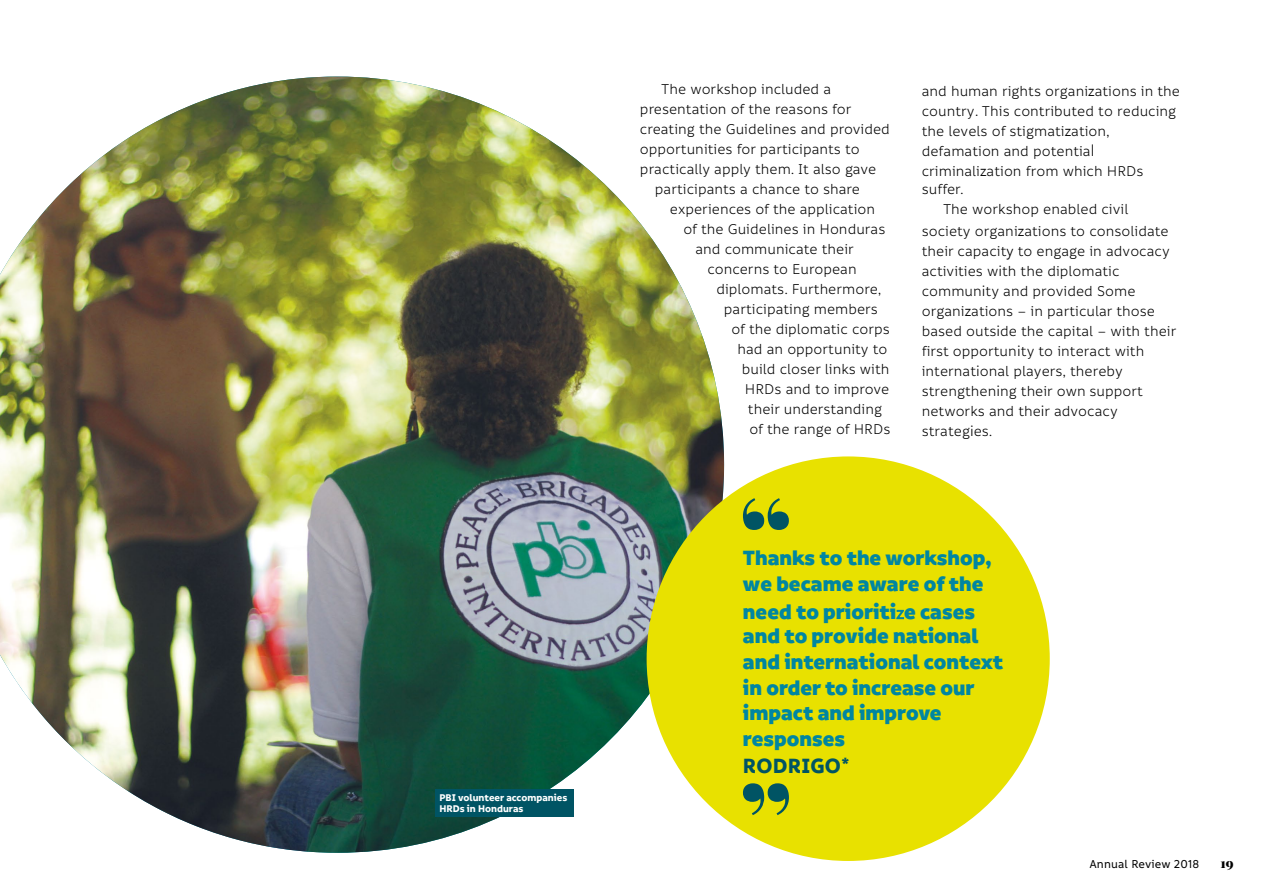
<style>
.page{position:relative;width:1263px;height:893px;background:#fff}
.page>*{position:absolute;margin:0;border:0;box-sizing:border-box;transform-origin:0 0}
.t1{font:900 22.2px/26px "Informative";color:#0086a1}
.t2{font:700 22.2px "Informative";letter-spacing:.01em;color:#005464}
.t3{font:15.3px/20px "Informative";color:#000}
.t4{font:900 13.5px "Playfair Display";color:#000}
.t5{font:500 12.3px "Informative";letter-spacing:.01em;color:#000}
.t6{font:700 10.5px/10.5px "Informative";color:#fff}
.s1{font-family:"Avenir";font-weight:300}
.s2{font-family:"Avenir";font-weight:300;font-size:18px}
</style>
<div class="page">
<img style="left:0;top:77px;width:724px;height:776px">
<div style="left:435px;top:789px;width:139px;height:27px;background:#005464"></div>
<div style="left:647px;top:456px;width:403px;height:405px;background:#e8e100;border-radius:50%"></div>
<svg style="left:743px;top:498px;width:46px;height:32px"></svg>
<svg style="left:743px;top:783px;width:46px;height:32px"></svg>
<p class="t6" style="left:439px;top:793px;width:129px">PBI volunteer accompanies<br>HRDs in Honduras</p>
<p class="t3" style="left:661px;top:79px;width:171px">The workshop included a</p>
<p class="t3" style="left:640px;top:99px;width:213px">presentation of the reasons for</p>
<p class="t3" style="left:640px;top:119px;width:251px">creating the Guidelines and provided</p>
<p class="t3" style="left:640px;top:139px;width:221px">opportunities for participants to</p>
<p class="t3" style="left:640px;top:159px;width:238px">practically apply them. It also gave</p>
<p class="t3" style="left:655px;top:179px;width:207px">participants a chance to share</p>
<p class="t3" style="left:670px;top:199px;width:207px">experiences of the application</p>
<p class="t3" style="left:683px;top:219px;width:203px">of the Guidelines in Honduras</p>
<p class="t3" style="left:695px;top:239px;width:160px">and communicate their</p>
<p class="t3" style="left:707px;top:259px;width:151px">concerns to European</p>
<p class="t3" style="left:716px;top:279px;width:167px">diplomats. Furthermore,</p>
<p class="t3" style="left:724px;top:299px;width:155px">participating members</p>
<p class="t3" style="left:731px;top:319px;width:160px">of the diplomatic corps</p>
<p class="t3" style="left:737px;top:339px;width:151px">had an opportunity to</p>
<p class="t3" style="left:742px;top:359px;width:149px">build closer links with</p>
<p class="t3" style="left:745px;top:379px;width:146px">HRDs and to improve</p>
<p class="t3" style="left:748px;top:399px;width:136px">their understanding</p>
<p class="t3" style="left:749px;top:419px;width:142px">of the range of HRDs</p>
<p class="t3" style="left:922px;top:81px;width:260px">and human rights organi<span class="s1">z</span>ations in the country<span class="s1">.</span> This contributed to reducing the levels of stigmati<span class="s1">z</span>ation, defamation and potentia<span class="s1">l </span>criminali<span class="s1">z</span>ation from which HRDs</p>
<p class="t3" style="left:943px;top:179px;width:187px;text-indent:-21px">suffer.<br>The workshop enabled civil</p>
<p class="t3" style="left:922px;top:221px;width:256px">society organi<span class="s1">z</span>ations to consolidate their capacit<span class="s1">y</span> to engage in advocacy activities w<span class="s1">i</span>th the diplomatic commun<span class="s1">i</span>ty and provided Some organi<span class="s1">z</span>ations – in particular those based outs<span class="s1">i</span>de the capital – with their first opportun<span class="s1">i</span>ty to interact with internat<span class="s1">i</span>onal players, thereby strengthen<span class="s1">i</span>ng their own support networks and the<span class="s1">i</span>r advocacy strateg<span class="s1">i</span>es.</p>
<h1 class="t1" style="left:743px;top:545px;width:250px;line-height:26.8px">Thanks to the workshop, we became aware of the need to prioriti<span class="s2">z</span>e cases</h1>
<h1 class="t1" style="left:743px;top:623px;width:262px">and to provide national and international context in order to increase our impact and improve responses</h1>
<h1 class="t2" style="left:743px;top:752px;width:108px">RODRIGO*</h1>
<p class="t5" style="left:1089px;top:857px;width:111px">Annual Review 2018</p>
<p class="t4" style="left:1220px;top:854px;width:15px">19</p>
</div>
